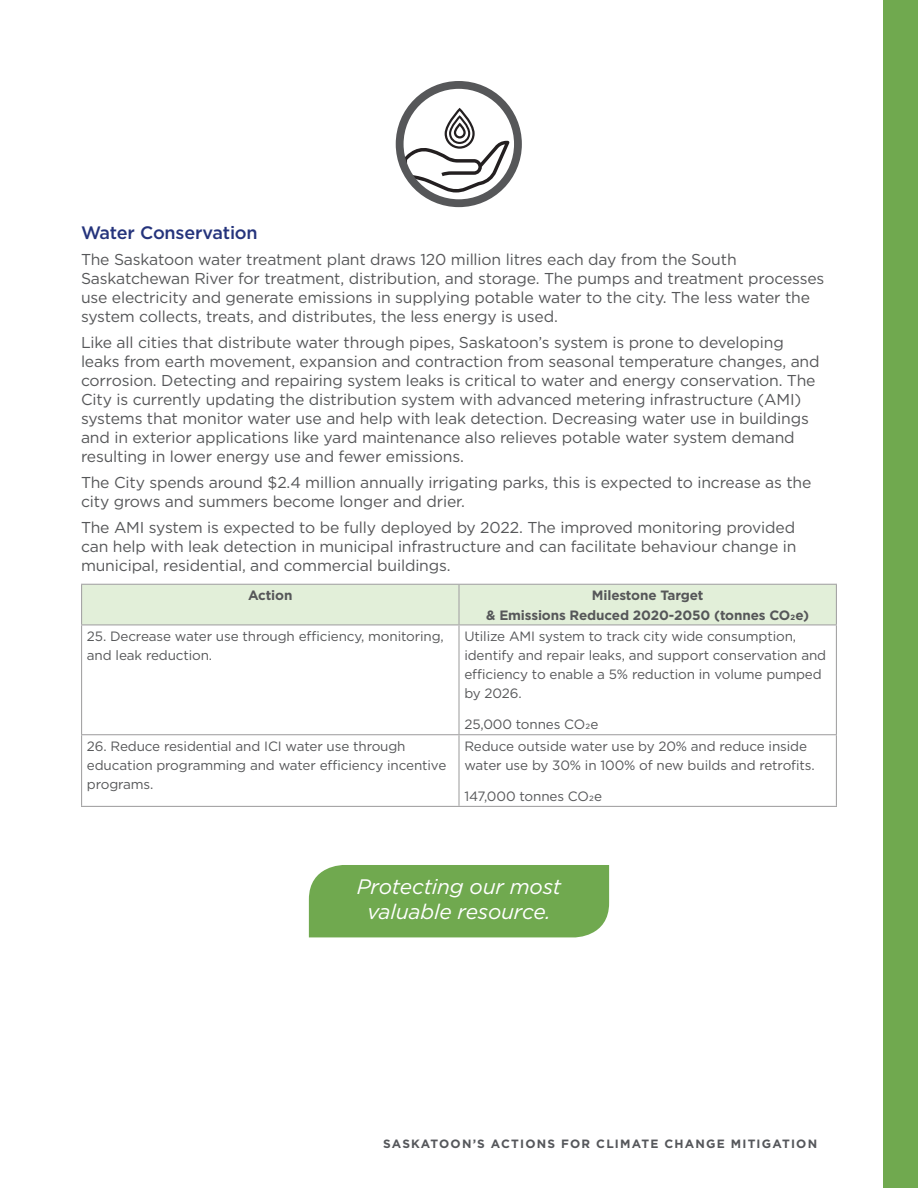
<style>
.page{position:relative;width:918px;height:1188px;background:#fff}
.page>*{position:absolute;margin:0;border:0;box-sizing:border-box;transform-origin:0 0}
.Heading_1{font:italic 21px/25.2px "Gotham";letter-spacing:-.01em;color:#fff;text-align:center}
.t1{font:500 18px "Gotham";letter-spacing:-.01em;color:#25347c}
.t2{font:15.75px/19px "Gotham";letter-spacing:-.01em;color:#565759}
.body{font:13.5px/19px "Gotham";letter-spacing:-.01em;color:#565759}
.t3{font:700 13.5px/19px "Gotham";letter-spacing:-.01em;color:#565759;text-align:center}
.t4{font:700 12px "Gotham";letter-spacing:.1em;color:#55575b}
</style>
<div class="page">
<svg style="left:404px;top:141px;width:105px;height:52px"></svg>
<div style="left:445px;top:108px;width:30px;height:41px;border:2px solid #231f20;border-radius:14px"></div>
<div style="left:449px;top:116px;width:21px;height:28px;border:2px solid #231f20;border-radius:10px"></div>
<div style="left:454px;top:123px;width:12px;height:16px;border:2px solid #231f20;border-radius:5px"></div>
<div style="left:396px;top:81px;width:126px;height:126px;border:8px solid #565759;border-radius:50%"></div>
<div style="left:82px;top:585px;width:754px;height:39px;background:#e2efd9"></div>
<hr style="left:81px;top:585px;width:1px;height:39px;background:#a6a5a6">
<hr style="left:81px;top:625px;width:1px;height:109px;background:#a6a5a6">
<hr style="left:81px;top:735px;width:1px;height:71px;background:#a6a5a6">
<hr style="left:81px;top:584px;width:378px;height:1px;background:#a6a5a6">
<hr style="left:459px;top:584px;width:378px;height:1px;background:#a6a5a6">
<hr style="left:81px;top:624px;width:378px;height:1px;background:#a6a5a6">
<hr style="left:459px;top:624px;width:378px;height:1px;background:#a6a5a6">
<hr style="left:81px;top:734px;width:378px;height:1px;background:#a6a5a6">
<hr style="left:459px;top:734px;width:378px;height:1px;background:#a6a5a6">
<hr style="left:81px;top:806px;width:378px;height:1px;background:#a6a5a6">
<hr style="left:459px;top:806px;width:378px;height:1px;background:#a6a5a6">
<hr style="left:458px;top:585px;width:2px;height:39px;background:#a6a5a6">
<hr style="left:836px;top:585px;width:1px;height:39px;background:#a6a5a6">
<hr style="left:458px;top:625px;width:2px;height:109px;background:#a6a5a6">
<hr style="left:836px;top:625px;width:1px;height:109px;background:#a6a5a6">
<hr style="left:458px;top:735px;width:2px;height:71px;background:#a6a5a6">
<hr style="left:836px;top:735px;width:1px;height:71px;background:#a6a5a6">
<div style="left:309px;top:865px;width:300px;height:72px;background:#70a94f"></div>
<div style="left:883px;top:0;width:35px;height:1188px;background:#70a94f"></div>
<p class="t1" style="left:81px;top:221px;width:178px">Water Conservation</p>
<p class="t2" style="left:81px;top:250px;width:745px">The Saskatoon water treatment plant draws 120 million litres each day from the South Saskatchewan River for treatment, distribution, and storage. The pumps and treatment processes use electricity and generate emissions in supplying potable water to the city. The less water the system collects, treats, and distributes, the less energy is used.</p>
<p class="t2" style="left:81px;top:332px;width:740px">Like all cities that distribute water through pipes, Saskatoon’s system is prone to developing leaks from earth movement, expansion and contraction from seasonal temperature changes, and corrosion. Detecting and repairing system leaks is critical to water and energy conservation. The City is currently updating the distribution system with advanced metering infrastructure (AMI) systems that monitor water use and help with leak detection. Decreasing water use in buildings and in exterior applications like yard maintenance also relieves potable water system demand resulting in lower energy use and fewer emissions.</p>
<p class="t2" style="left:81px;top:473px;width:732px">The City spends around $2.4 million annually irrigating parks, this is expected to increase as the city grows and summers become longer and drier.</p>
<p class="t2" style="left:81px;top:517px;width:717px;text-align:justify">The AMI system is expected to be fully deployed by 2022. The improved monitoring provided can help with leak detection in municipal infrastructure and can facilitate behaviour change in municipal, residential, and commercial buildings.</p>
<p class="t3" style="left:248px;top:586px;width:46px">Action</p>
<p class="t3" style="left:486px;top:586px;width:325px">Milestone Target<br>&amp; Emissions Reduced 2020-2050 (tonnes CO2e)</p>
<p class="body" style="left:87px;top:627px;width:358px">25. Decrease water use through efficiency, monitoring, and leak reduction.</p>
<p class="body" style="left:464px;top:627px;width:363px">Utilize AMI system to track city wide consumption, identify and repair leaks, and support conservation and efficiency to enable a 5% reduction in volume pumped by 2026.</p>
<p class="body" style="left:464px;top:715px;width:136px">25,000 tonnes CO2e</p>
<p class="body" style="left:87px;top:736px;width:361px">26. Reduce residential and ICI water use through education programming and water efficiency incentive programs.</p>
<p class="body" style="left:464px;top:736px;width:352px">Reduce outside water use by 20% and reduce inside water use by 30% in 100% of new builds and retrofits.</p>
<p class="body" style="left:464px;top:786px;width:139px">147,000 tonnes CO2e</p>
<p class="Heading_1" style="left:357px;top:873px;width:206px">Protecting our most valuable resource.</p>
<p class="t4" style="left:383px;top:1136px;width:436px">SASKATOON’S ACTIONS FOR CLIMATE CHANGE MITIGATION</p>
</div>
